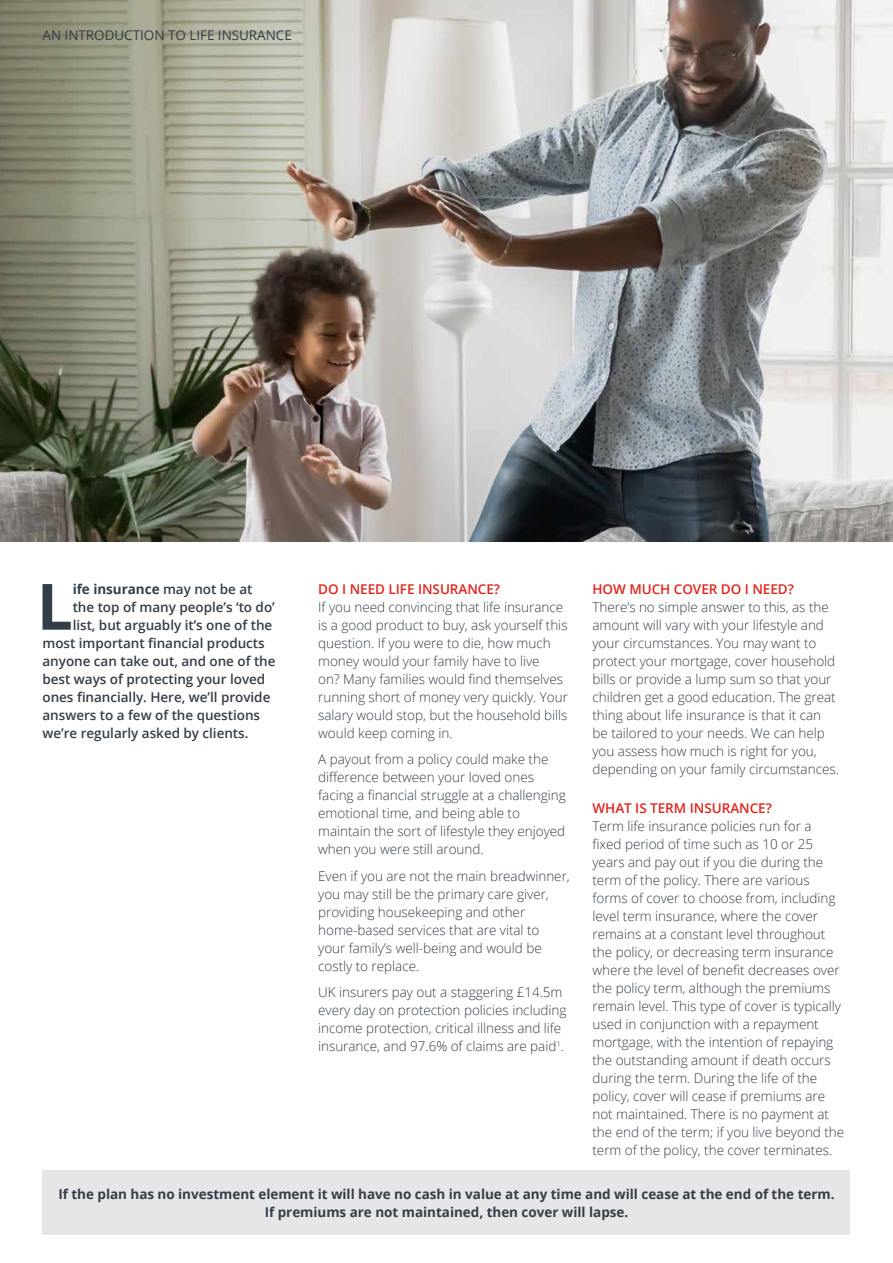
<style>
.page{position:relative;width:893px;height:1263px;background:#fff}
.page>*{position:absolute;margin:0;border:0;box-sizing:border-box;transform-origin:0 0}
.t1{font:700 63.9px "Open Sans";color:#343e48}
.t2{font:300 13.5px/18px "Open Sans";letter-spacing:-.005em;color:#343e48}
.t3{font:600 13.5px "Open Sans";letter-spacing:-.005em;color:#343e48}
.t4{font:700 13.5px/18px "Open Sans";letter-spacing:-.005em;color:#343e48;text-align:center}
.t5{font:600 13.5px "Open Sans";letter-spacing:-.005em;color:#e2241d}
.t6{font:13.5px "Open Sans";letter-spacing:-.005em;color:#343e48}
.s1{font-weight:600}
</style>
<div class="page">
<img style="left:0;top:0;width:893px;height:541px">
<div style="left:43px;top:1171px;width:807px;height:64px;background:#e6e5e8"></div>
<p class="t6" style="left:43px;top:26px;width:251px">AN INTRODUCTION TO LIFE INSURANCE</p>
<h1 class="t1" style="left:37px;top:561px;width:38px">L</h1>
<p class="t4" style="left:73px;top:579px;width:181px">ife insurance <span class="s1">may not be at</span></p>
<p class="t3" style="left:73px;top:597px;width:204px">the top of many people’s ‘to do’</p>
<p class="t3" style="left:73px;top:615px;width:201px">list, but arguably it’s one of the</p>
<p class="t3" style="left:43px;top:633px;width:224px">most important financial products</p>
<p class="t3" style="left:43px;top:651px;width:235px">anyone can take out, and one of the</p>
<p class="t3" style="left:43px;top:669px;width:224px">best ways of protecting your loved</p>
<p class="t3" style="left:43px;top:687px;width:229px">ones financially. Here, we’ll provide</p>
<p class="t3" style="left:43px;top:705px;width:219px">answers to a few of the questions</p>
<p class="t3" style="left:43px;top:723px;width:207px">we’re regularly asked by clients.</p>
<p class="t5" style="left:318px;top:579px;width:183px">DO I NEED LIFE INSURANCE?</p>
<p class="t2" style="left:318px;top:597px;width:251px">If you need convincing that life insurance is a good product to buy, ask yourself this question. If you were to die, how much money would your family have to live<br>on? Many families would find themselves running short of money very quickly. Your salary would stop, but the household bills would keep coming in.</p>
<p class="t2" style="left:318px;top:750px;width:249px">A payout from a policy could make the difference between your loved ones facing a financial struggle at a challenging emotional time, and being able to maintain the sort of lifestyle they enjoyed when you were still around.</p>
<p class="t2" style="left:318px;top:866px;width:253px">Even if you are not the main breadwinner, you may still be the primary care giver, providing housekeeping and other home-based services that are vital to your family’s well-being and would be costly to replace.</p>
<p class="t2" style="left:318px;top:983px;width:250px">UK insurers pay out a staggering £14.5m every day on protection policies including income protection, critical illness and life insurance, and 97.6% of claims are paid<sup>1</sup>.</p>
<p class="t5" style="left:592px;top:579px;width:203px">HOW MUCH COVER DO I NEED?</p>
<p class="t2" style="left:592px;top:597px;width:248px">There’s no simple answer to this, as the amount will vary with your lifestyle and your circumstances. You may want to protect your mortgage, cover household bills or provide a lump sum so that your children get a good education. The great thing about life insurance is that it can be tailored to your needs. We can help you assess how much is right for you, depending on your family circumstances.</p>
<p class="t5" style="left:592px;top:799px;width:181px">WHAT IS TERM INSURANCE?</p>
<p class="t2" style="left:592px;top:817px;width:253px">Term life insurance policies run for a<br>fixed period of time such as 10 or 25 years and pay out if you die during the term of the policy. There are various forms of cover to choose from, including level term insurance, where the cover remains at a constant level throughout the policy, or decreasing term insurance where the level of benefit decreases over the policy term, although the premiums remain level. This type of cover is typically used in conjunction with a repayment mortgage, with the intention of repaying the outstanding amount if death occurs during the term. During the life of the policy, cover will cease if premiums are not maintained. There is no payment at the end of the term; if you live beyond the term of the policy, the cover terminates.</p>
<p class="t4" style="left:58px;top:1185px;width:778px">If the plan has no investment element it will have no cash in value at any time and will cease at the end of the term.<br>If premiums are not maintained, then cover will lapse.</p>
</div>
